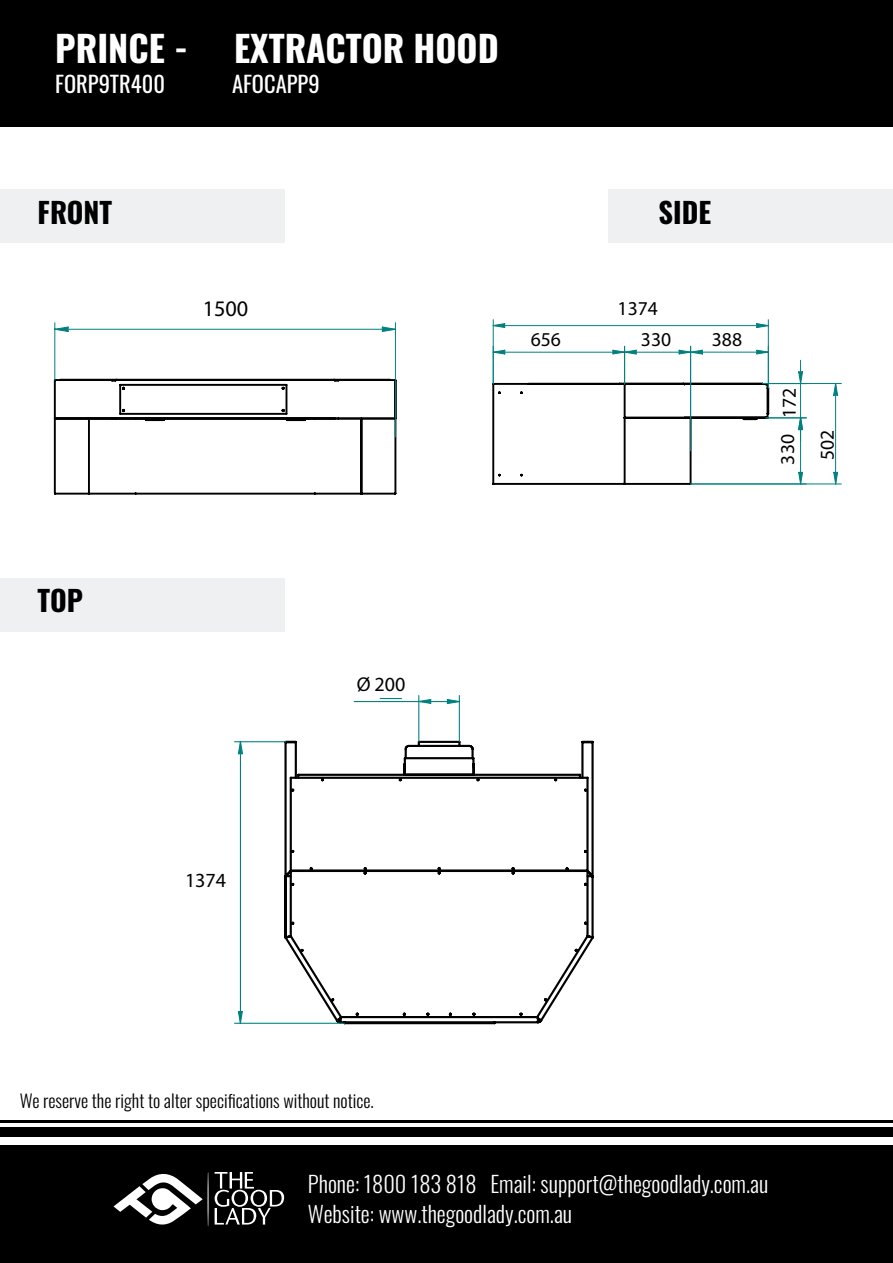
<style>
.page{position:relative;width:893px;height:1263px;background:#fff}
.page>*{position:absolute;margin:0;border:0;box-sizing:border-box;transform-origin:0 0}
.t1{font:700 36px "Oswald";color:#fff}
.t2{font:700 28.5px "Oswald";color:#000}
.t3{font:300 22.5px/30.6px "Oswald";color:#fff}
.t4{font:22.5px "Oswald";color:#fff}
.t5{font:22.35px "Myriad Pro";color:#000}
.t6{font:20.1px "Myriad Pro";color:#000}
.t7{font:19.65px/39.5px "Myriad Pro";color:#000}
.t8{font:300 18px "Oswald";color:#000}
</style>
<div class="page">
<div style="left:0;top:1145px;width:893px;height:118px;background:#000"></div>
<svg style="left:113px;top:1174px;width:90px;height:51px"></svg>
<svg style="left:215px;top:1172px;width:69px;height:52px"></svg>
<hr style="left:208px;top:1172px;width:1px;height:55px;background:#fff;border-radius:50%">
<div style="left:0;top:1127px;width:893px;height:9px;background:#000"></div>
<hr style="left:0;top:1121px;width:893px;height:2px;background:#000">
<div style="left:0;top:578px;width:285px;height:53px;background:#eef0f2"></div>
<svg style="left:53px;top:322px;width:344px;height:173px"></svg>
<hr style="left:55px;top:329px;width:340px;height:1px;background:#008080">
<svg style="left:492px;top:319px;width:347px;height:166px"></svg>
<hr style="left:800px;top:418px;width:1px;height:66px;background:#008080">
<svg style="left:344px;top:740px;width:250px;height:285px"></svg>
<hr style="left:291px;top:869px;width:296px;height:3px;background:#000">
<hr style="left:586px;top:778px;width:3px;height:92px;background:#000">
<hr style="left:291px;top:777px;width:296px;height:2px;background:#000">
<svg style="left:379px;top:695px;width:82px;height:48px"></svg>
<svg style="left:234px;top:700px;width:226px;height:324px"></svg>
<svg style="left:238px;top:742px;width:4px;height:12px"></svg>
<svg style="left:237px;top:1010px;width:7px;height:14px"></svg>
<hr style="left:240px;top:742px;width:1px;height:281px;background:#008080">
<div style="left:0;top:189px;width:13px;height:53px;background:#eef0f2"></div>
<div style="left:1px;top:0;width:892px;height:127px;background:#000"></div>
<div style="left:0;top:190px;width:285px;height:53px;background:#eef0f2"></div>
<div style="left:608px;top:190px;width:285px;height:53px;background:#eef0f2"></div>
<h1 class="t1" style="left:55px;top:30px;width:134px">PRINCE -</h1>
<h1 class="t1" style="left:234px;top:30px;width:266px">EXTRACTOR HOOD</h1>
<p class="t4" style="left:55px;top:64px;width:111px">FORP9TR400</p>
<p class="t4" style="left:232px;top:64px;width:89px">AFOCAPP9</p>
<p class="t2" style="left:38px;top:197px;width:76px">FRONT</p>
<p class="t2" style="left:658px;top:197px;width:54px">SIDE</p>
<p class="t5" style="left:203px;top:295px;width:47px">1500</p>
<p class="t7" style="left:618px;top:288px;width:42px">1374</p>
<p class="t7" style="left:531px;top:320px;width:32px">656</p>
<p class="t7" style="left:641px;top:320px;width:32px">330</p>
<p class="t7" style="left:712px;top:320px;width:32px">388</p>
<p class="t7" style="left:769px;top:418px;width:32px;rotate:-90deg">172</p>
<p class="t7" style="left:767px;top:464px;width:36px;rotate:-90deg">330<br>502</p>
<p class="t2" style="left:38px;top:586px;width:47px">TOP</p>
<p class="t6" style="left:357px;top:671px;width:50px">Ø 200</p>
<p class="t6" style="left:185px;top:867px;width:43px">1374</p>
<p class="t8" style="left:20px;top:1085px;width:356px">We reserve the right to alter specifications without notice.</p>
<p class="t3" style="left:308px;top:1166px;width:462px">Phone: 1800 183 818 Email: support@thegoodlady.com.au<br>Website: www.thegoodlady.com.au</p>
</div>
